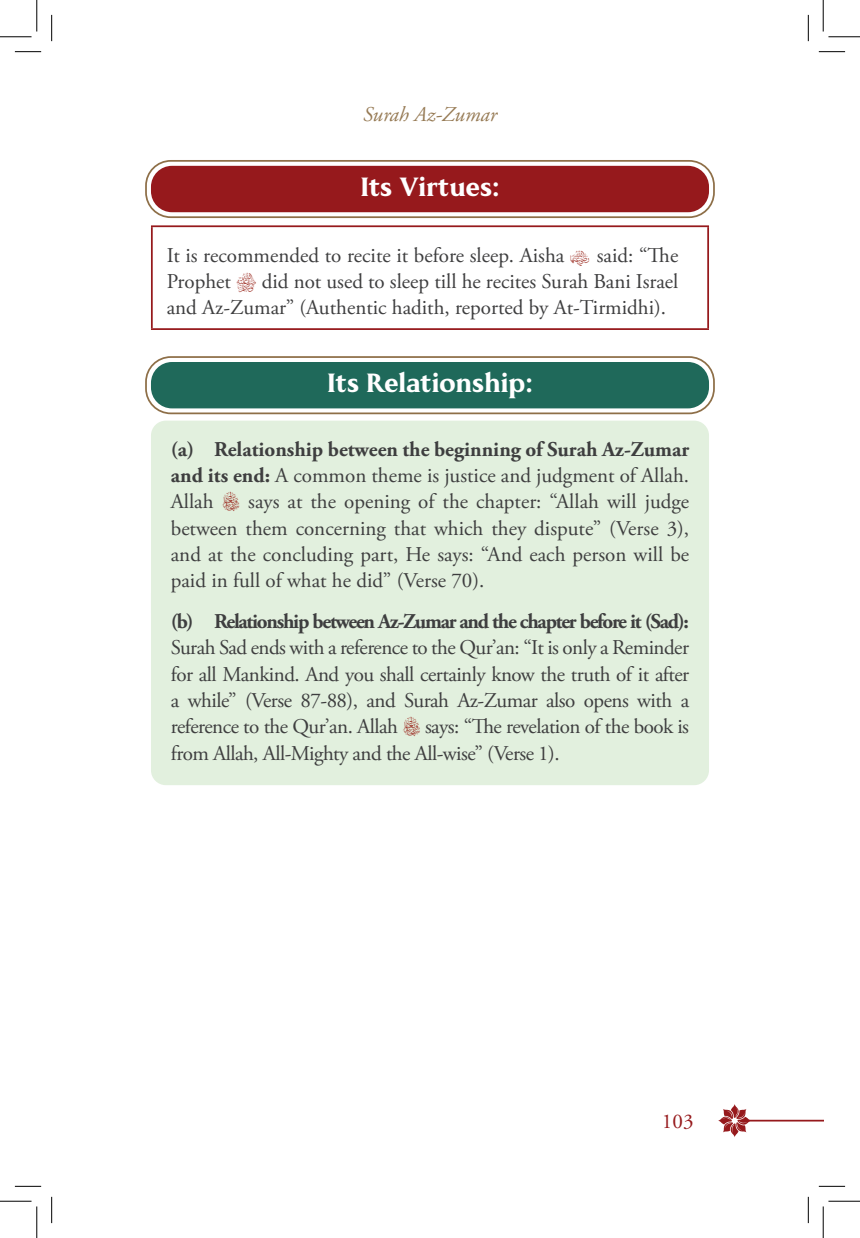
<style>
.page{position:relative;width:860px;height:1238px;background:#fff}
.page>*{position:absolute;margin:0;border:0;box-sizing:border-box;transform-origin:0 0}
.t1{font:26.25px "MADE Kenfolgv 2";color:#fff}
.t2{font:21px/26.2px "Adobe Garamond Pro";color:#3e3e3f;text-align:justify}
.t3{font:700 21px/26.2px "Adobe Garamond Pro";letter-spacing:-.06em;color:#3e3e3f;text-align:justify}
.t4{font:21px/26.2px "Adobe Garamond Pro";letter-spacing:-.025em;color:#3e3e3f}
.t5{font:italic 21px "Adobe Garamond Pro";color:#967a54}
.t6{font:21px "Adobe Garamond Pro";color:#96191c}
.s1{font-weight:400}
</style>
<div class="page">
<svg style="left:718px;top:1104px;width:33px;height:33px"></svg>
<hr style="left:748px;top:1119px;width:75px;height:2px;background:#96191c">
<div style="left:151px;top:166px;width:557px;height:46px;background:#96191c;border-radius:21px"></div>
<div style="left:145px;top:160px;width:569px;height:58px;border:2px solid #8e6f48;border-radius:25px"></div>
<div style="left:151px;top:362px;width:557px;height:46px;background:#1f695a;border-radius:21px"></div>
<div style="left:145px;top:356px;width:569px;height:58px;border:2px solid #8e6f48;border-radius:25px"></div>
<div style="left:151px;top:420px;width:557px;height:173px;background:#e2f0de"></div>
<div style="left:151px;top:593px;width:557px;height:192px;background:#e2f0de"></div>
<hr style="left:151px;top:225px;width:557px;height:2px;background:#96191c">
<hr style="left:151px;top:227px;width:2px;height:101px;background:#96191c">
<hr style="left:707px;top:227px;width:1px;height:101px;background:#96191c">
<hr style="left:151px;top:328px;width:557px;height:2px;background:#96191c">
<svg style="left:15px;top:51px;width:26px;height:1px"></svg>
<svg style="left:818px;top:51px;width:26px;height:1px"></svg>
<svg style="left:15px;top:1185px;width:26px;height:1px"></svg>
<svg style="left:819px;top:1185px;width:25px;height:1px"></svg>
<svg style="left:51px;top:15px;width:1px;height:26px"></svg>
<svg style="left:51px;top:1196px;width:1px;height:26px"></svg>
<svg style="left:807px;top:15px;width:1px;height:26px"></svg>
<svg style="left:807px;top:1197px;width:1px;height:25px"></svg>
<hr style="left:0;top:36px;width:32px;height:1px;background:#000">
<hr style="left:828px;top:36px;width:31px;height:1px;background:#000">
<hr style="left:0;top:1200px;width:32px;height:1px;background:#000">
<hr style="left:828px;top:1200px;width:31px;height:1px;background:#000">
<hr style="left:36px;top:0;width:1px;height:32px;background:#000">
<hr style="left:36px;top:1206px;width:1px;height:31px;background:#000">
<hr style="left:822px;top:0;width:1px;height:32px;background:#000">
<hr style="left:822px;top:1206px;width:1px;height:31px;background:#000">
<svg style="left:222px;top:491px;width:17px;height:20px"></svg>
<svg style="left:403px;top:716px;width:16px;height:20px"></svg>
<p class="t5" style="left:363px;top:102px;width:135px">Surah Az-Zumar</p>
<p class="t1" style="left:360px;top:171px;width:141px">Its Virtues:</p>
<p class="t2" style="left:167px;top:242px;width:399px">It is recommended to recite it before sleep. Aisha</p>
<p class="t2" style="left:596px;top:242px;width:83px">said: “The</p>
<p class="t2" style="left:167px;top:269px;width:66px">Prophet</p>
<p class="t2" style="left:167px;top:269px;width:513px;text-indent:95px">did not used to sleep till he recites Surah Bani Israel and Az-Zumar” (Authentic hadith, reported by At-Tirmidhi).</p>
<p class="t1" style="left:327px;top:367px;width:207px">Its Relationship:</p>
<p class="t3" style="left:171px;top:436px;width:519px">(a) Relationship between the beginning of Surah Az-Zumar and its end: <span class="s1">A common theme is justice and judgment of Allah.<br>Allah</span></p>
<p class="t2" style="left:171px;top:489px;width:519px;text-indent:77px">says at the opening of the chapter: “Allah will judge between them concerning that which they dispute” (Verse 3), and at the concluding part, He says: “And each person will be paid in full of what he did” (Verse 70).</p>
<p class="t3" style="left:171px;top:608px;width:519px">(b) Relationship between Az-Zumar and the chapter before it (Sad):</p>
<p class="t2" style="left:171px;top:635px;width:519px">Surah Sad ends with a reference to the Qur’an: “It is only a Reminder for all Mankind. And you shall certainly know the truth of it after a while” (Verse 87-88), and Surah Az-Zumar also opens with a reference to the Qur’an. Allah</p>
<p class="t4" style="left:171px;top:714px;width:519px;text-indent:254px">says: “The revelation of the book is from Allah, All-Mighty and the All-wise” (Verse 1).</p>
<p class="t6" style="left:661px;top:1108px;width:33px">103</p>
</div>
